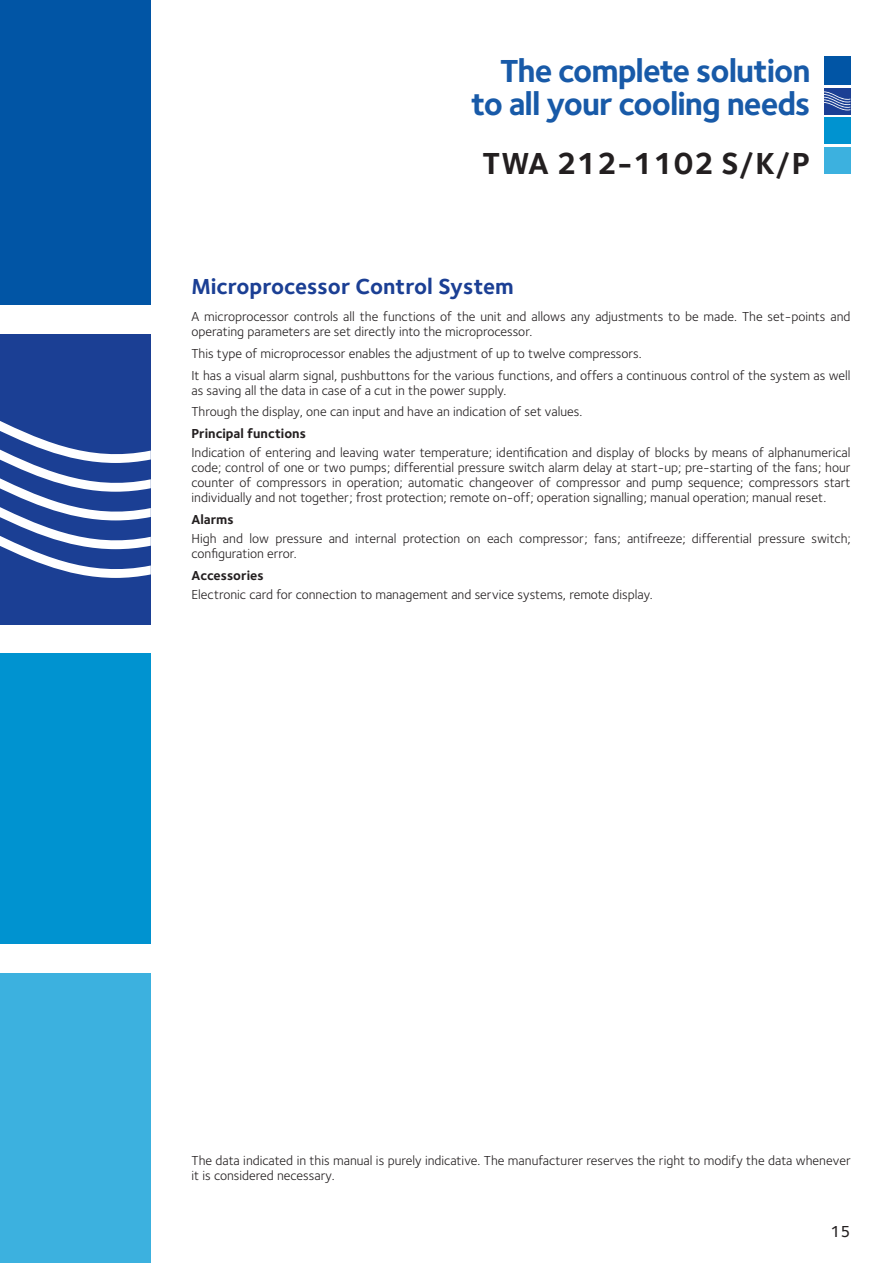
<style>
.page{position:relative;width:893px;height:1263px;background:#fff}
.page>*{position:absolute;margin:0;border:0;box-sizing:border-box;transform-origin:0 0}
.t1{font:700 33px/33px "Foundry Sterling";letter-spacing:-.03em;color:#185aa8;text-align:right}
.t2{font:700 31.5px "Foundry Sterling";color:#231f20}
.t3{font:700 22.5px "Foundry Sterling";color:#1b3f94}
.t4{font:500 16.5px "Foundry Sterling";color:#231f20}
.t5{font:13.5px/15px "Foundry Sterling";color:#231f20}
.t6{font:700 13.5px "Foundry Sterling";color:#231f20}
</style>
<div class="page">
<div style="left:0;top:0;width:151px;height:305px;background:#0155a5"></div>
<div style="left:0;top:334px;width:151px;height:290px;background:#1b3f94"></div>
<div style="left:0;top:653px;width:151px;height:291px;background:#0093d0"></div>
<div style="left:0;top:973px;width:151px;height:290px;background:#3cb1df"></div>
<svg style="left:0;top:421px;width:151px;height:157px"></svg>
<div style="left:824px;top:57px;width:26px;height:28px;background:#0155a5"></div>
<div style="left:824px;top:88px;width:26px;height:27px;background:#1b3f94"></div>
<div style="left:824px;top:117px;width:26px;height:27px;background:#0093d0"></div>
<div style="left:824px;top:147px;width:26px;height:27px;background:#3cb1df"></div>
<svg style="left:824px;top:91px;width:26px;height:19px"></svg>
<h1 class="t1" style="left:471px;top:54px;width:341px">The complete solution to all your cooling needs</h1>
<h2 class="t2" style="left:483px;top:144px;width:330px">TWA 212-1102 S/K/P</h2>
<h3 class="t3" style="left:191px;top:273px;width:324px">Microprocessor Control System</h3>
<p class="t5" style="left:191px;top:309px;width:661px">A microprocessor controls all the functions of the unit and allows any adjustments to be made. The set-points and operating parameters are set directly into the microprocessor.</p>
<p class="t5" style="left:191px;top:342px;width:661px;line-height:21.8px">This type of microprocessor enables the adjustment of up to twelve compressors.<br>It has a visual alarm signal, pushbuttons for the various functions, and offers a continuous control of the system as well</p>
<p class="t5" style="left:191px;top:379px;width:392px;line-height:21.8px">as saving all the data in case of a cut in the power supply.<br>Through the display, one can input and have an indication of set values.</p>
<p class="t6" style="left:191px;top:425px;width:116px">Principal functions</p>
<p class="t5" style="left:191px;top:445px;width:661px;text-align:justify">Indication of entering and leaving water temperature; identification and display of blocks by means of alphanumerical code; control of one or two pumps; differential pressure switch alarm delay at start-up; pre-starting of the fans; hour counter of compressors in operation; automatic changeover of compressor and pump sequence; compressors start individually and not together; frost protection; remote on-off; operation signalling; manual operation; manual reset.</p>
<p class="t6" style="left:192px;top:511px;width:44px">Alarms</p>
<p class="t5" style="left:192px;top:531px;width:661px">High and low pressure and internal protection on each compressor; fans; antifreeze; differential pressure switch; configuration error.</p>
<p class="t6" style="left:192px;top:567px;width:74px">Accessories</p>
<p class="t5" style="left:192px;top:587px;width:463px">Electronic card for connection to management and service systems, remote display.</p>
<p class="t5" style="left:192px;top:1152px;width:661px">The data indicated in this manual is purely indicative. The manufacturer reserves the right to modify the data whenever it is considered necessary.</p>
<p class="t4" style="left:830px;top:1222px;width:22px">15</p>
</div>
